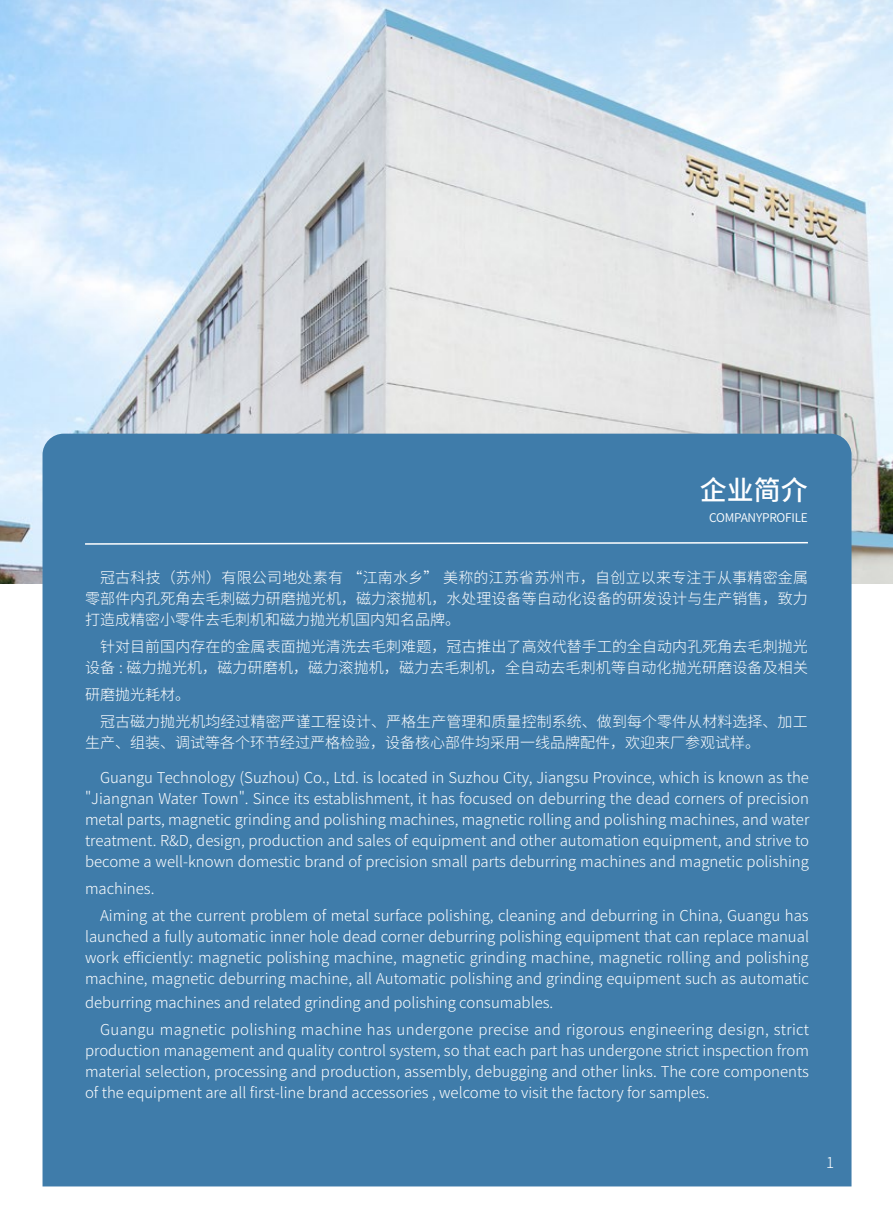
<style>
.page{position:relative;width:893px;height:1212px;background:#fff}
.page>*{position:absolute;margin:0;border:0;box-sizing:border-box;transform-origin:0 0}
.t1{font:500 27px "Source Han Sans CN";color:#fff}
.t2{font:300 15px/21px "Source Han Sans CN";color:#fff;text-align:justify}
.t3{font:300 15px/27px "Source Han Sans CN";letter-spacing:.02em;color:#fff}
.t4{font:12px "Source Han Sans CN";letter-spacing:-.02em;color:#fff}
</style>
<div class="page">
<img style="left:0;top:0;width:893px;height:584px">
<div style="left:43px;top:434px;width:808px;height:752px;background:#3f7caa"></div>
<svg style="left:84px;top:541px;width:725px;height:4px"></svg>
<h1 class="t1" style="left:700px;top:474px;width:109px">企业简介</h1>
<p class="t4" style="left:709px;top:511px;width:100px">COMPANYPROFILE</p>
<p class="t2" style="left:85px;top:567px;width:725px;text-indent:15px">冠古科技（苏州）有限公司地处素有 “江南水乡” 美称的江苏省苏州市，自创立以来专注于从事精密金属零部件内孔死角去毛刺磁力研磨抛光机，磁力滚抛机，水处理设备等自动化设备的研发设计与生产销售，致力打造成精密小零件去毛刺机和磁力抛光机国内知名品牌。</p>
<p class="t2" style="left:85px;top:636px;width:725px;text-align:right">针对目前国内存在的金属表面抛光清洗去毛刺难题，冠古推出了高效代替手工的全自动内孔死角去毛刺抛光设备 : 磁力抛光机，磁力研磨机，磁力滚抛机，磁力去毛刺机，全自动去毛刺机等自动化抛光研磨设备及相关</p>
<p class="t2" style="left:100px;top:681px;width:709px;line-height:27px;text-indent:-15px">研磨抛光耗材。<br>冠古磁力抛光机均经过精密严谨工程设计、严格生产管理和质量控制系统、做到每个零件从材料选择、加工</p>
<p class="t2" style="left:85px;top:732px;width:676px">生产、组装、调试等各个环节经过严格检验，设备核心部件均采用一线品牌配件，欢迎来厂参观试样。</p>
<p class="t2" style="left:85px;top:767px;width:726px;text-indent:15px">Guangu Technology (Suzhou) Co., Ltd. is located in Suzhou City, Jiangsu Province, which is known as the "Jiangnan Water Town". Since its establishment, it has focused on deburring the dead corners of precision metal parts, magnetic grinding and polishing machines, magnetic rolling and polishing machines, and water treatment. R&amp;D, design, production and sales of equipment and other automation equipment, and strive to become a well-known domestic brand of precision small parts deburring machines and magnetic polishing</p>
<p class="t2" style="left:100px;top:875px;width:710px;line-height:27px;text-indent:-15px">machines.<br>Aiming at the current problem of metal surface polishing, cleaning and deburring in China, Guangu has</p>
<p class="t2" style="left:85px;top:926px;width:725px">launched a fully automatic inner hole dead corner deburring polishing equipment that can replace manual work efficiently: magnetic polishing machine, magnetic grinding machine, magnetic rolling and polishing machine, magnetic deburring machine, all Automatic polishing and grinding equipment such as automatic</p>
<p class="t3" style="left:100px;top:989px;width:711px;text-indent:-15px">deburring machines and related grinding and polishing consumables.<br>Guangu magnetic polishing machine has undergone precise and rigorous engineering design, strict</p>
<p class="t2" style="left:85px;top:1040px;width:725px">production management and quality control system, so that each part has undergone strict inspection from material selection, processing and production, assembly, debugging and other links. The core components of the equipment are all first-line brand accessories , welcome to visit the factory for samples.</p>
<p class="t2" style="left:826px;top:1152px;width:10px">1</p>
</div>
